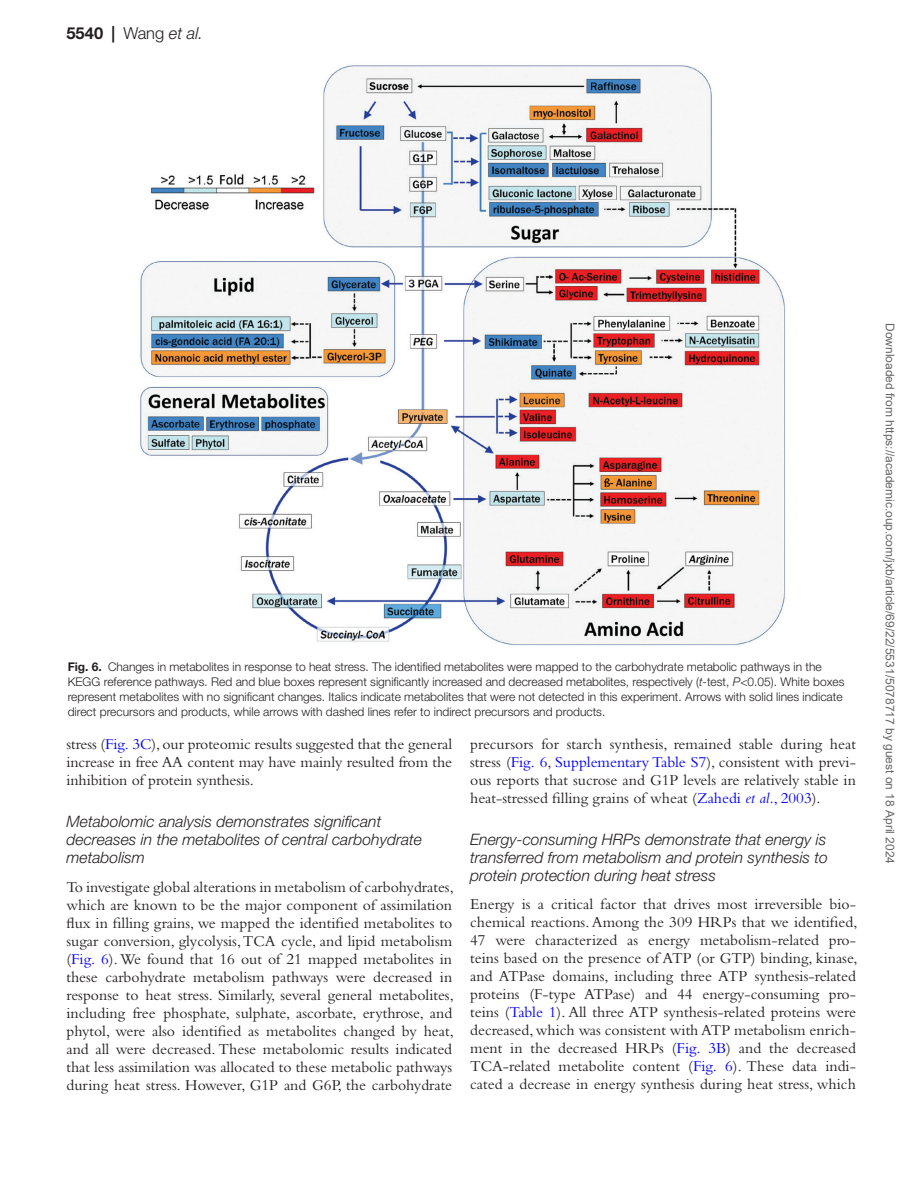
<style>
.page{position:relative;width:919px;height:1187px;background:#fff}
.page>*{position:absolute;margin:0;border:0;box-sizing:border-box;transform-origin:0 0}
.t1{font:700 16.5px "Helvetica Neue LT Std";color:#231f20}
.t2{font:15.75px/18px "Bembo Std";color:#231f20;text-align:justify}
.t3{font:italic 300 15.75px/18px "Helvetica Neue LT Std";color:#231f20}
.t4{font:300 12px/15px "Helvetica Neue LT Std";color:#231f20}
.t5{font:12px "Arial";color:#666}
.s1{font-weight:300}
.s2{font-weight:300;font-style:italic}
.s3{font-weight:700}
.s4{font-style:italic}
.s5{color:#00f}
.s6{font-style:italic;color:#00f}
</style>
<div class="page">
<img style="left:140px;top:65px;width:645px;height:581px">
<p class="t1" style="left:66px;top:23px;width:138px">5540 | <span class="s1">Wang</span> <span class="s2">et al.</span></p>
<p class="t4" style="left:68px;top:658px;width:778px"><span class="s3">Fig. 6.</span> Changes in metabolites in response to heat stress. The identified metabolites were mapped to the carbohydrate metabolic pathways in the KEGG reference pathways. Red and blue boxes represent significantly increased and decreased metabolites, respectively (<span class="s4">t</span>-test, <span class="s4">P</span>&lt;0.05). White boxes represent metabolites with no significant changes. Italics indicate metabolites that were not detected in this experiment. Arrows with solid lines indicate direct precursors and products, while arrows with dashed lines refer to indirect precursors and products.</p>
<p class="t2" style="left:66px;top:734px;width:387px">stress (<span class="s5">Fig. 3C</span>), our proteomic results suggested that the general increase in free AA content may have mainly resulted from the inhibition of protein synthesis.</p>
<p class="t3" style="left:66px;top:812px;width:357px">Metabolomic analysis demonstrates significant decreases in the metabolites of central carbohydrate metabolism</p>
<p class="t2" style="left:66px;top:877px;width:389px">To investigate global alterations in metabolism of carbohydrates, which are known to be the major component of assimilation flux in filling grains, we mapped the identified metabolites to sugar conversion, glycolysis, TCA cycle, and lipid metabolism (<span class="s5">Fig. 6</span>). We found that 16 out of 21 mapped metabolites in these carbohydrate metabolism pathways were decreased in response to heat stress. Similarly, several general metabolites, including free phosphate, sulphate, ascorbate, erythrose, and phytol, were also identified as metabolites changed by heat, and all were decreased. These metabolomic results indicated that less assimilation was allocated to these metabolic pathways during heat stress. However, G1P and G6P, the carbohydrate</p>
<p class="t2" style="left:470px;top:734px;width:387px">precursors for starch synthesis, remained stable during heat stress (<span class="s5">Fig. 6</span>, <span class="s5">Supplementary Table S7</span>), consistent with previ&shy;ous reports that sucrose and G1P levels are relatively stable in heat-stressed filling grains of wheat (<span class="s5">Zahedi</span> <span class="s6">et al.</span><span class="s5">, 2003</span>).</p>
<p class="t3" style="left:470px;top:829px;width:359px;text-align:justify">Energy-consuming HRPs demonstrate that energy is transferred from metabolism and protein synthesis to protein protection during heat stress</p>
<p class="t2" style="left:470px;top:895px;width:389px">Energy is a critical factor that drives most irreversible bio&shy;chemical reactions. Among the 309 HRPs that we identified, 47 were characterized as energy metabolism-related pro&shy;teins based on the presence of ATP (or GTP) binding, kinase, and ATPase domains, including three ATP synthesis-related proteins (F-type ATPase) and 44 energy-consuming pro&shy;teins (<span class="s5">Table 1</span>). All three ATP synthesis-related proteins were decreased, which was consistent with ATP metabolism enrich&shy;ment in the decreased HRPs (<span class="s5">Fig. 3B</span>) and the decreased TCA-related metabolite content (<span class="s5">Fig. 6</span>). These data indi&shy;cated a decrease in energy synthesis during heat stress, which</p>
<p class="t5" style="left:894px;top:323px;width:542px;rotate:90deg">Downloaded from https://academic.oup.com/jxb/article/69/22/5531/5078717 by guest on 18 April 2024</p>
</div>
